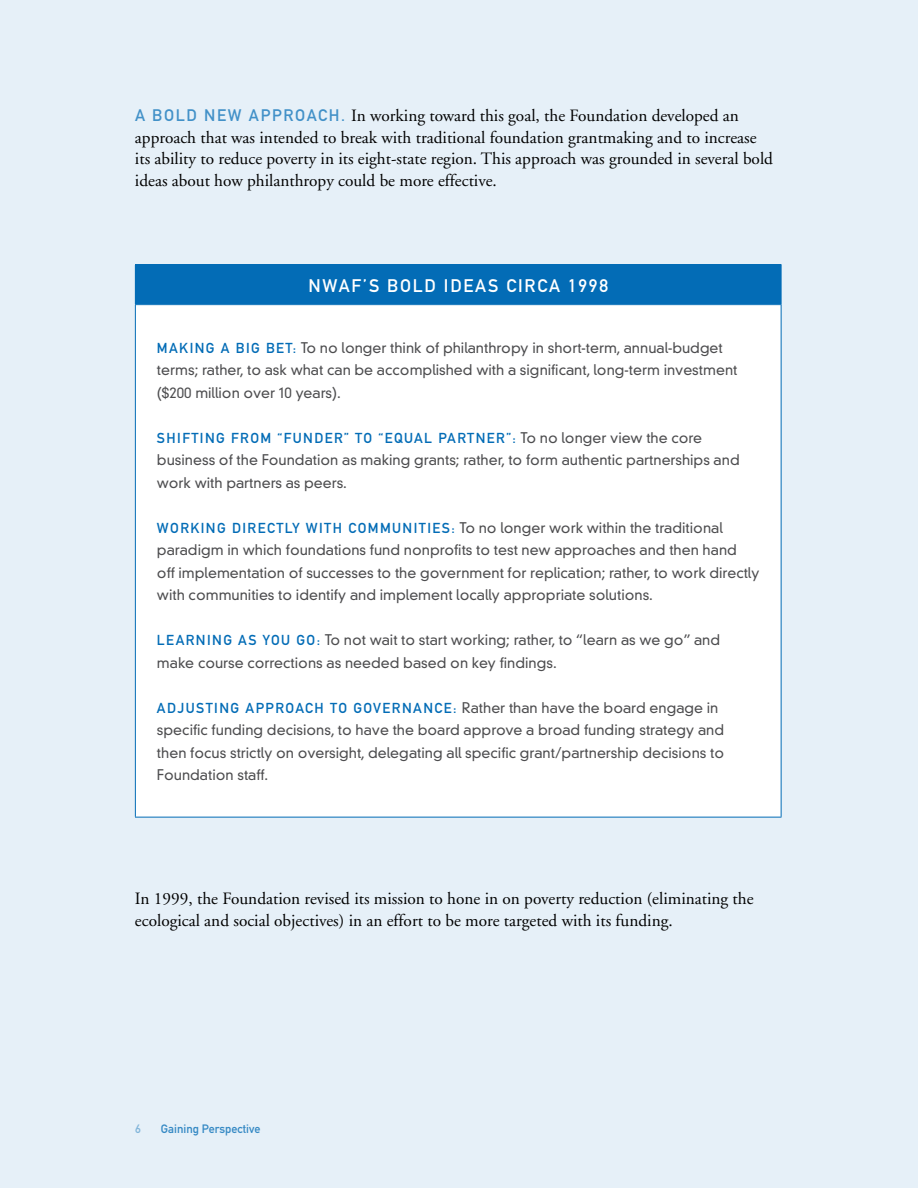
<style>
.page{position:relative;width:918px;height:1188px;background:#e6f0f8}
.page>*{position:absolute;margin:0;border:0;box-sizing:border-box;transform-origin:0 0}
.t1{font:18px "DIN Mittelschrift";letter-spacing:.1em;color:#fff}
.t2{font:17.25px/21.8px "Adobe Garamond";color:#000}
.t3{font:300 14.25px/22.5px "DIN Neuzeit Grotesk";color:#4d4d4f}
.t4{font:14.25px "DIN Mittelschrift";letter-spacing:.205em;color:#036cb6}
.t5{font:12px "DIN Mittelschrift";color:#3589c4}
.t6{font:12px "DIN Mittelschrift";color:#81b5da}
.s1{font-family:"DIN Mittelschrift";font-size:16.5px;color:#4291c8}
.s2{font-family:"DIN Mittelschrift";font-weight:400;color:#036cb6}
.s3{font-family:"DIN Neuzeit Grotesk";font-weight:300;color:#4d4d4f}
</style>
<div class="page">
<div style="left:135px;top:265px;width:646px;height:40px;background:#036cb6"></div>
<div style="left:135px;top:305px;width:646px;height:512px;background:#fff"></div>
<hr style="left:135px;top:264px;width:647px;height:1px;background:#036cb6">
<hr style="left:781px;top:265px;width:1px;height:39px;background:#036cb6">
<hr style="left:135px;top:304px;width:647px;height:1px;background:#036cb6">
<hr style="left:135px;top:305px;width:1px;height:512px;background:#036cb6">
<hr style="left:781px;top:305px;width:1px;height:512px;background:#036cb6">
<hr style="left:135px;top:817px;width:647px;height:1px;background:#036cb6">
<p class="t2" style="left:135px;top:105px;width:640px"><span class="s1">A BOLD NEW A PP ROA C H.</span> In working toward this goal, the Foundation developed an approach that was intended to break with traditional foundation grantmaking and to increase its ability to reduce poverty in its eight-state region. This approach was grounded in several bold ideas about how philanthropy could be more effective.</p>
<p class="t1" style="left:308px;top:275px;width:15px">NWA</p>
<p class="t1" style="left:351px;top:275px;width:258px">F’S BOLD IDEAS CIRCA 1998</p>
<p class="t3" style="left:157px;top:336px;width:582px"><span class="s2">MA KING A BIG BET:</span> To no longer think of philanthropy in short-term, annual-budget terms; rather, to ask what can be accomplished with a significant, long-term investment ($200 million over 10 years).</p>
<p class="t4" style="left:157px;top:429px;width:547px">SHIFTING FROM “FUNDER” TO “EQUAL PARTNER”: <span class="s3">To no longer view the core</span></p>
<p class="t3" style="left:157px;top:449px;width:584px">business of the Foundation as making grants; rather, to form authentic partnerships and work with partners as peers.</p>
<p class="t3" style="left:157px;top:516px;width:604px"><span class="s2">WORKING DIRECT LY WIT H COMM UNIT IES:</span> To no longer work within the traditional paradigm in which foundations fund nonprofits to test new approaches and then hand<br>off implementation of successes to the government for replication; rather, to work directly with communities to identify and implement locally appropriate solutions.</p>
<p class="t3" style="left:157px;top:629px;width:565px"><span class="s2">L EA RNING AS YOU G O:</span> To not wait to start working; rather, to “learn as we go” and make course corrections as needed based on key findings.</p>
<p class="t4" style="left:157px;top:699px;width:563px">ADJUST ING APP ROACH TO GOVERNANCE: <span class="s3">Rather than have the board engage in</span></p>
<p class="t3" style="left:157px;top:719px;width:569px;text-align:justify">specific funding decisions, to have the board approve a broad funding strategy and then focus strictly on oversight, delegating all specific grant/partnership decisions to Foundation staff.</p>
<p class="t2" style="left:135px;top:888px;width:620px">In 1999, the Foundation revised its mission to hone in on poverty reduction (eliminating the ecological and social objectives) in an effort to be more targeted with its funding.</p>
<p class="t6" style="left:135px;top:1122px;width:7px">6</p>
<p class="t5" style="left:161px;top:1122px;width:101px">GAINING PERSPECTIVE</p>
</div>
